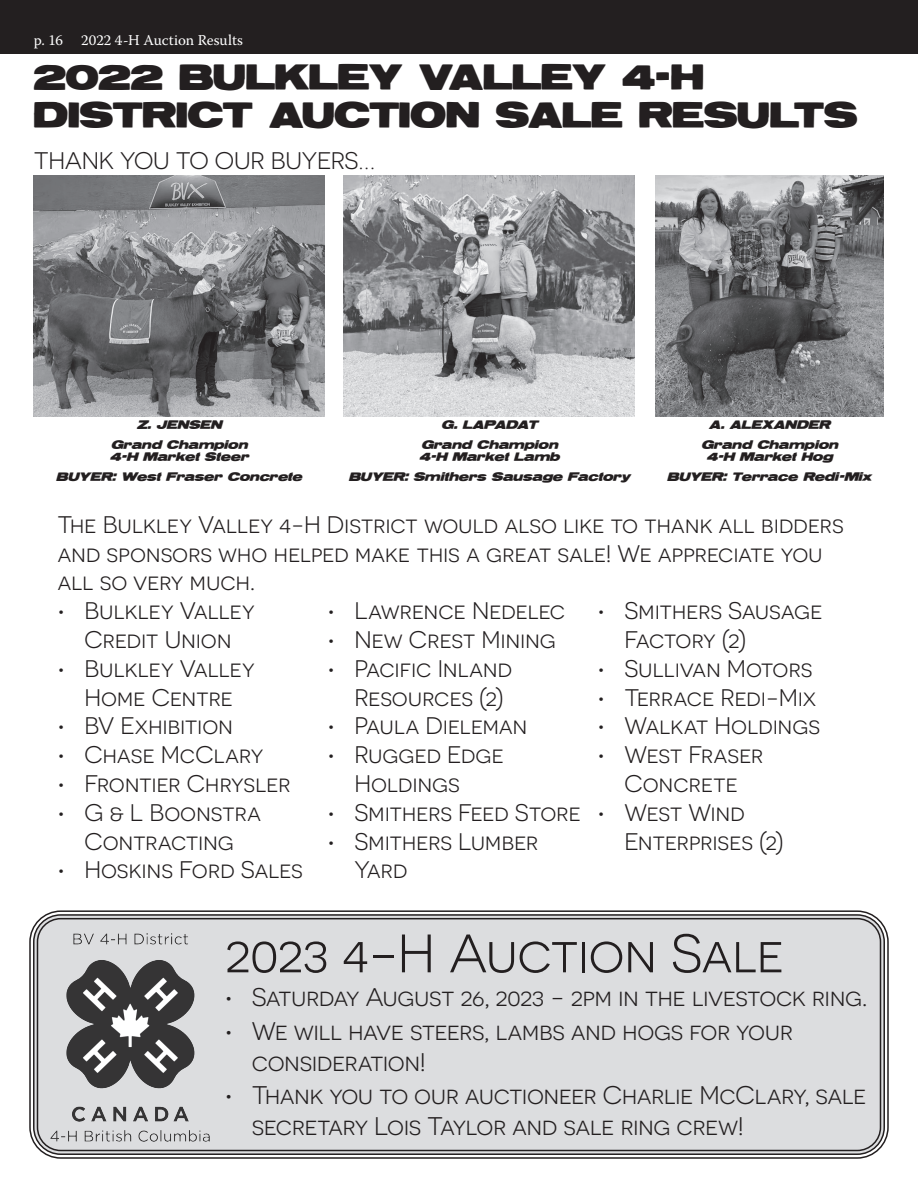
<style>
.page{position:relative;width:918px;height:1188px;background:#fff}
.page>*{position:absolute;margin:0;border:0;box-sizing:border-box;transform-origin:0 0}
.t1{font:54px "Novecentosanswide";letter-spacing:-.02em;color:#231f20}
._2012_DIVISION_HEADI{font:31.5px/37.8px "Reservoir Grunge";color:#231f20}
.t2{font:25.5px/30.6px "Novecentosanswide";letter-spacing:-.025em;color:#231f20}
._2012_TOC{font:24px/28.8px "Novecentosanswide";letter-spacing:-.015em;color:#231f20}
._2012_TOC-2{font:15px "Warnock Pro";color:#fff}
._2012_TOC-3{font:italic 10.5px "Reservoir Grunge";color:#231f20}
</style>
<div class="page">
<div style="left:34px;top:915px;width:850px;height:239px;background:#dcdddf;border-radius:27px"></div>
<div style="left:29px;top:910px;width:860px;height:249px;border:2px solid #231f20;border-radius:31px"></div>
<div style="left:33px;top:914px;width:852px;height:241px;border:2px solid #231f20;border-radius:27px"></div>
<div style="left:37px;top:918px;width:844px;height:233px;border:2px solid #231f20;border-radius:23px"></div>
<div style="left:0;top:0;width:918px;height:54px;background:#231f20"></div>
<img style="left:344px;top:176px;width:290px;height:241px">
<img style="left:655px;top:175px;width:229px;height:242px">
<img style="left:34px;top:176px;width:290px;height:240px">
<img style="left:51px;top:933px;width:159px;height:208px">
<p class="_2012_TOC-2" style="left:34px;top:31px;width:31px">p. 16</p>
<p class="_2012_TOC-2" style="left:81px;top:31px;width:164px">2022 4-H Auction Results</p>
<p class="_2012_DIVISION_HEADI" style="left:34px;top:59px;width:825px">2022 BULKLEY VALLEY 4-H<br>DISTRICT AUCTION SALE RESULTS</p>
<p class="_2012_TOC" style="left:34px;top:146px;width:343px">THANK YOU TO OUR BUYERS…</p>
<p class="_2012_TOC-3" style="left:137px;top:420px;width:89px">Z. JENSEN</p>
<p class="_2012_TOC-3" style="left:111px;top:439px;width:141px">Grand Champion</p>
<p class="_2012_TOC-3" style="left:110px;top:452px;width:143px">4-H Market Steer</p>
<p class="_2012_TOC-3" style="left:56px;top:471px;width:250px">BUYER: West Fraser Concrete</p>
<p class="_2012_TOC-3" style="left:441px;top:420px;width:101px">G. LAPADAT</p>
<p class="_2012_TOC-3" style="left:421px;top:439px;width:141px">Grand Champion</p>
<p class="_2012_TOC-3" style="left:419px;top:452px;width:145px">4-H Market Lamb</p>
<p class="_2012_TOC-3" style="left:349px;top:471px;width:286px">BUYER: Smithers Sausag e Factory</p>
<p class="_2012_TOC-3" style="left:709px;top:420px;width:125px">A. ALEXANDER</p>
<p class="_2012_TOC-3" style="left:701px;top:439px;width:141px">Grand Champion</p>
<p class="_2012_TOC-3" style="left:706px;top:452px;width:127px">4-H Market Hog</p>
<p class="_2012_TOC-3" style="left:667px;top:471px;width:209px">BUYER: Terrace Redi-Mix</p>
<p class="_2012_TOC" style="left:57px;top:510px;width:788px">The Bulkley Valley 4-H District would also like to thank all bidders and sponsors who helped make this a great sale! We appreciate you all so very much.</p>
<p class="_2012_TOC" style="left:57px;top:596px;width:199px;text-align:center">• Bulkley Valley<br>Credit Union</p>
<p class="_2012_TOC" style="left:57px;top:654px;width:199px;text-align:center">• Bulkley Valley<br>Home Centre</p>
<p class="_2012_TOC" style="left:57px;top:711px;width:177px">• BV Exhibition</p>
<p class="_2012_TOC" style="left:57px;top:740px;width:208px">• Chase McClary</p>
<p class="_2012_TOC" style="left:57px;top:769px;width:235px">• Frontier Chrysler</p>
<p class="_2012_TOC" style="left:57px;top:798px;width:206px;text-align:center">• G &amp; L Boonstra<br>Contracting</p>
<p class="_2012_TOC" style="left:57px;top:855px;width:247px">• Hoskins Ford Sales</p>
<p class="_2012_TOC" style="left:624px;top:596px;width:200px;text-indent:-27px">• Smithers Sausage<br>Factory (2)</p>
<p class="_2012_TOC" style="left:597px;top:654px;width:217px">• Sullivan Motors</p>
<p class="_2012_TOC" style="left:597px;top:683px;width:220px">• Terrace Redi-Mix</p>
<p class="_2012_TOC" style="left:597px;top:711px;width:224px">• Walkat Holdings</p>
<p class="_2012_TOC" style="left:597px;top:740px;width:168px;text-align:center">• West Fraser<br>Concrete</p>
<p class="_2012_TOC" style="left:624px;top:798px;width:161px;text-indent:-27px">• West Wind<br>Enterprises (2)</p>
<p class="_2012_TOC" style="left:327px;top:596px;width:240px">• Lawrence Nedelec</p>
<p class="_2012_TOC" style="left:327px;top:625px;width:230px">• New Crest Mining</p>
<p class="_2012_TOC" style="left:354px;top:654px;width:159px;text-indent:-27px">• Pacific Inland<br>Resources (2)</p>
<p class="_2012_TOC" style="left:327px;top:711px;width:202px">• Paula Dieleman</p>
<p class="_2012_TOC" style="left:354px;top:740px;width:151px;text-indent:-27px">• Rugged Edge<br>Holdings</p>
<p class="_2012_TOC" style="left:327px;top:798px;width:255px">• Smithers Feed Store</p>
<p class="_2012_TOC" style="left:354px;top:827px;width:186px;text-indent:-27px">• Smithers Lumber<br>Yard</p>
<p class="t1" style="left:225px;top:922px;width:561px">2023 4-H Auction Sale</p>
<p class="t2" style="left:225px;top:982px;width:644px">• Saturday August 26, 2023 - 2pm in the livestock ring.</p>
<p class="t2" style="left:252px;top:1016px;width:543px;text-indent:-27px">• We will have steers, lambs and hogs for your consideration!</p>
<p class="t2" style="left:252px;top:1080px;width:616px;text-indent:-27px">• Thank you to our auctioneer Charlie McClary, sale secretary Lois Taylor and sale ring crew!</p>
</div>
